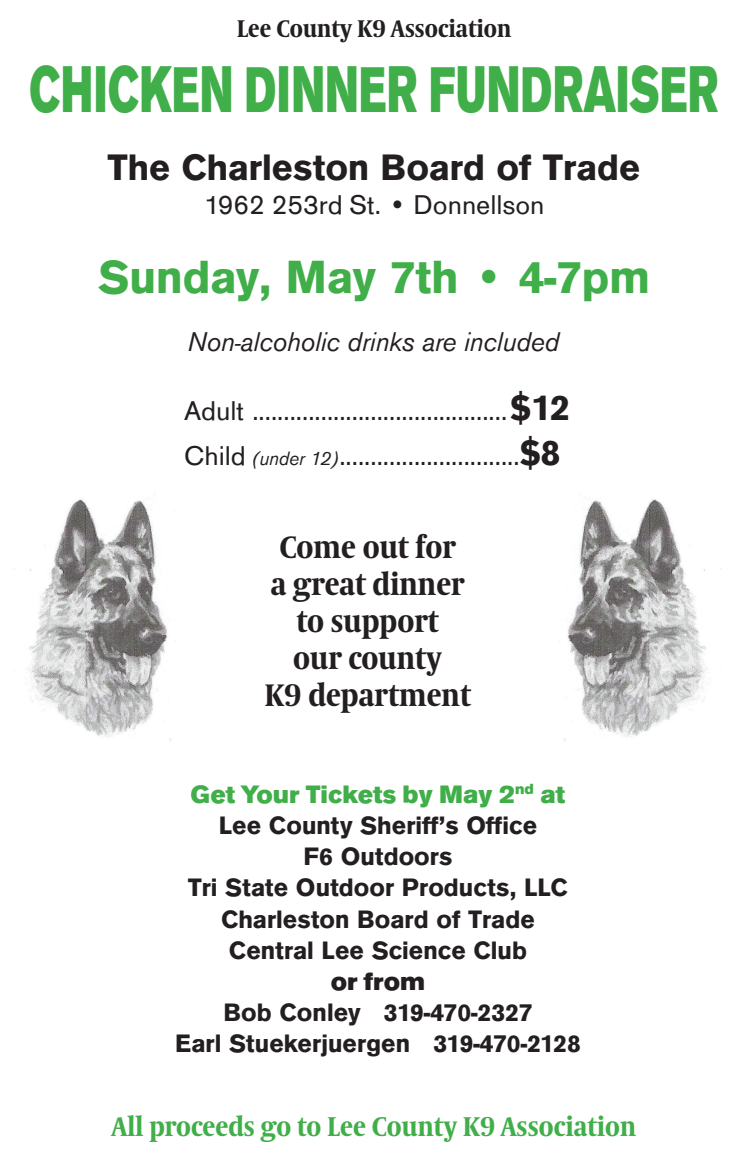
<style>
.page{position:relative;width:756px;height:1170px;background:#fff}
.page>*{position:absolute;margin:0;border:0;box-sizing:border-box;transform-origin:0 0}
.t1{font:900 68.2px "Ancona";color:#40ae49;scale:.65 1}
.t2{font:700 48px "Ancona";color:#40ae49}
.t3{font:700 38px "Ancona";color:#231f20}
.t4{font:700 31px/37.2px "Coranto 2 Headline";color:#231f20;text-align:center}
.t5{font:28px/45.6px "Ancona";color:#231f20}
.t6{font:italic 28px "Ancona";color:#231f20}
.t7{font:700 27px "Coranto 2 Headline";color:#40ae49}
.t8{font:700 26px/31.2px "Ancona";color:#231f20;text-align:center}
.t9{font:900 26px "Ancona";letter-spacing:.005em;color:#231f20}
.t10{font:700 24px "Coranto 2 Headline";color:#231f20}
.s1{font-weight:700;font-size:38px}
.s2{font-style:italic;font-size:20px}
.s3{font-weight:900;color:#40ae49}
</style>
<div class="page">
<img style="left:14px;top:499px;width:162px;height:242px">
<img style="left:559px;top:499px;width:162px;height:242px">
<p class="t10" style="left:237px;top:9px;width:276px">Lee County K9 Association</p>
<h1 class="t1" style="left:29px;top:39px;width:1063px">CHICKEN DINNER FUNDRAISER</h1>
<h3 class="t3" style="left:108px;top:139px;width:534px">The Charleston Board of Trade</h3>
<p class="t5" style="left:203px;top:180px;width:343px">1962 253rd St. • Donnellson</p>
<h2 class="t2" style="left:98px;top:241px;width:553px">Sunday, May 7th • 4-7pm</h2>
<p class="t6" style="left:188px;top:320px;width:373px">Non-alcoholic drinks are included</p>
<p class="t5" style="left:184px;top:385px;width:388px">Adult .........................................<span class="s1">$12<br></span>Child <span class="s2">(under 12)</span>.............................<span class="s1">$8</span></p>
<p class="t4" style="left:264px;top:527px;width:207px">Come out for<br>a great dinner to support<br>our county<br>K9 department</p>
<p class="t8" style="left:188px;top:777px;width:381px"><span class="s3">Get Your Tickets by May 2</span><sup>nd</sup> <span class="s3">at<br></span>Lee County Sheriff’s Office<br>F6 Outdoors<br>Tri State Outdoor Products, LLC<br>Charleston Board of Trade<br>Central Lee Science Club</p>
<p class="t9" style="left:331px;top:962px;width:96px">or from</p>
<p class="t8" style="left:175px;top:995px;width:407px">Bob Conley 319-470-2327<br>Earl Stuekerjuergen 319-470-2128</p>
<p class="t7" style="left:112px;top:1105px;width:526px">All proceeds go to Lee County K9 Association</p>
</div>
